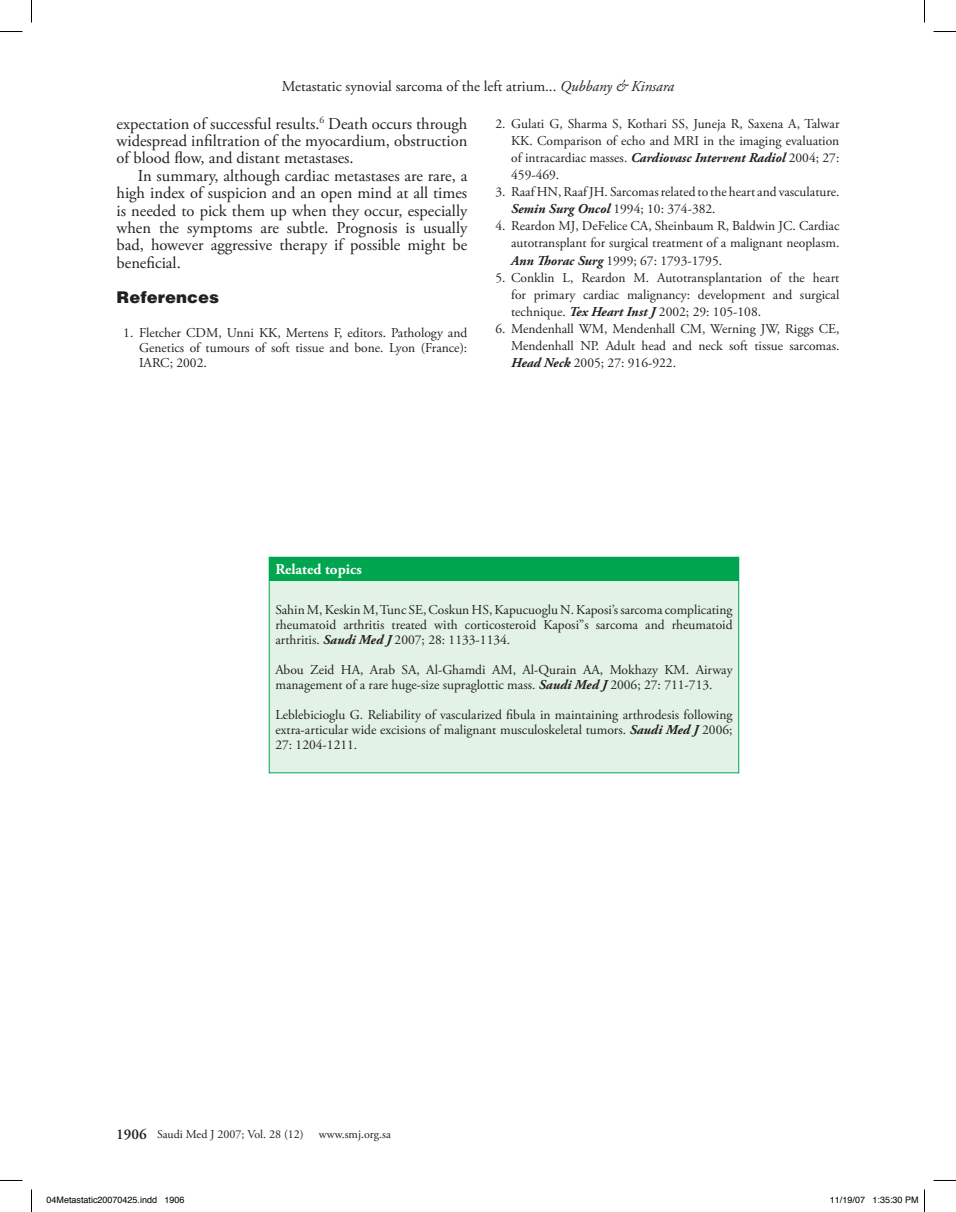
<style>
.page{position:relative;width:956px;height:1212px;background:#fff}
.page>*{position:absolute;margin:0;border:0;box-sizing:border-box;transform-origin:0 0}
.t1{font:16.5px/17.4px "Adobe Garamond Pro";color:#231f20;text-align:justify}
.t2{font:900 16.5px "Helvetica";color:#231f20}
.t3{font:15px "Adobe Garamond Pro";color:#231f20}
.t4{font:700 15px "Adobe Garamond Pro";color:#fff}
.t5{font:600 15px "Adobe Garamond Pro";color:#231f20}
.t6{font:13.5px/17.1px "Adobe Garamond Pro";color:#231f20;text-align:justify}
.t7{font:12px "Adobe Garamond Pro";color:#231f20}
.t8{font:9px "Helvetica";color:#000}
.s1{font-style:italic}
.s2{font-weight:700;font-style:italic}
</style>
<div class="page">
<div style="left:269px;top:557px;width:470px;height:23px;background:#00a54f"></div>
<div style="left:269px;top:580px;width:470px;height:192px;background:#e3f2e7"></div>
<div style="left:269px;top:557px;width:470px;height:215px;border:1px solid #00a54f"></div>
<svg style="left:0;top:31px;width:22px;height:1px"></svg>
<svg style="left:933px;top:31px;width:23px;height:1px"></svg>
<svg style="left:31px;top:0;width:1px;height:22px"></svg>
<svg style="left:31px;top:1189px;width:1px;height:22px"></svg>
<svg style="left:924px;top:0;width:1px;height:22px"></svg>
<svg style="left:924px;top:1189px;width:1px;height:22px"></svg>
<p class="t3" style="left:282px;top:77px;width:394px">Metastatic synovial sarcoma of the left atrium... <span class="s1">Qubbany &amp; Kinsara</span></p>
<p class="t1" style="left:117px;top:115px;width:352px">expectation of successful results.<sup>6</sup> Death occurs through widespread infiltration of the myocardium, obstruction of blood flow, and distant metastases.</p>
<p class="t1" style="left:117px;top:167px;width:352px;text-indent:21px">In summary, although cardiac metastases are rare, a high index of suspicion and an open mind at all times is needed to pick them up when they occur, especially when the symptoms are subtle. Prognosis is usually bad, however aggressive therapy if possible might be beneficial.</p>
<p class="t2" style="left:117px;top:287px;width:104px">References</p>
<p class="t6" style="left:139px;top:325px;width:330px;line-height:15.1px;text-indent:-16px">1. Fletcher CDM, Unni KK, Mertens F, editors. Pathology and Genetics of tumours of soft tissue and bone. Lyon (France):<br>IARC; 2002.</p>
<p class="t6" style="left:511px;top:115px;width:330px;text-indent:-16px">2. Gulati G, Sharma S, Kothari SS, Juneja R, Saxena A, Talwar KK. Comparison of echo and MRI in the imaging evaluation of intracardiac masses. <span class="s2">Cardiovasc Intervent Radiol</span> 2004; 27:<br>459-469.</p>
<p class="t6" style="left:511px;top:184px;width:330px;text-indent:-16px">3. Raaf HN, Raaf JH. Sarcomas related to the heart and vasculature.<br><span class="s2">Semin Surg Oncol</span> 1994; 10: 374-382.</p>
<p class="t6" style="left:511px;top:218px;width:330px;text-indent:-16px">4. Reardon MJ, DeFelice CA, Sheinbaum R, Baldwin JC. Cardiac autotransplant for surgical treatment of a malignant neoplasm.<br><span class="s2">Ann Thorac Surg</span> 1999; 67: 1793-1795.</p>
<p class="t6" style="left:511px;top:269px;width:330px;text-indent:-16px">5. Conklin L, Reardon M. Autotransplantation of the heart for primary cardiac malignancy: development and surgical technique. <span class="s2">Tex Heart Inst J</span> 2002; 29: 105-108.</p>
<p class="t6" style="left:511px;top:320px;width:330px;text-indent:-16px">6. Mendenhall WM, Mendenhall CM, Werning JW, Riggs CE, Mendenhall NP. Adult head and neck soft tissue sarcomas.<br><span class="s2">Head Neck</span> 2005; 27: 916-922.</p>
<p class="t4" style="left:275px;top:560px;width:88px">Related topics</p>
<p class="t6" style="left:275px;top:602px;width:459px;line-height:15px">Sahin M, Keskin M, Tunc SE, Coskun HS, Kapucuoglu N. Kaposi’s sarcoma complicating rheumatoid arthritis treated with corticosteroid Kaposi”s sarcoma and rheumatoid arthritis. <span class="s2">Saudi Med J</span> 2007; 28: 1133-1134.</p>
<p class="t6" style="left:275px;top:662px;width:459px;line-height:15px">Abou Zeid HA, Arab SA, Al-Ghamdi AM, Al-Qurain AA, Mokhazy KM. Airway management of a rare huge-size supraglottic mass. <span class="s2">Saudi Med J</span> 2006; 27: 711-713.</p>
<p class="t6" style="left:275px;top:707px;width:459px;line-height:15px">Leblebicioglu G. Reliability of vascularized fibula in maintaining arthrodesis following extra-articular wide excisions of malignant musculoskeletal tumors. <span class="s2">Saudi Med J</span> 2006; 27: 1204-1211.</p>
<p class="t5" style="left:116px;top:1125px;width:32px">1906</p>
<p class="t7" style="left:157px;top:1126px;width:148px">Saudi Med J 2007; Vol. 28 (12)</p>
<p class="t7" style="left:319px;top:1126px;width:74px">www.smj.org.sa</p>
<p class="t8" style="left:46px;top:1191px;width:140px">04Metastatic20070425.indd 1906</p>
<p class="t8" style="left:830px;top:1191px;width:90px">11/19/07 1:35:30 PM</p>
</div>
